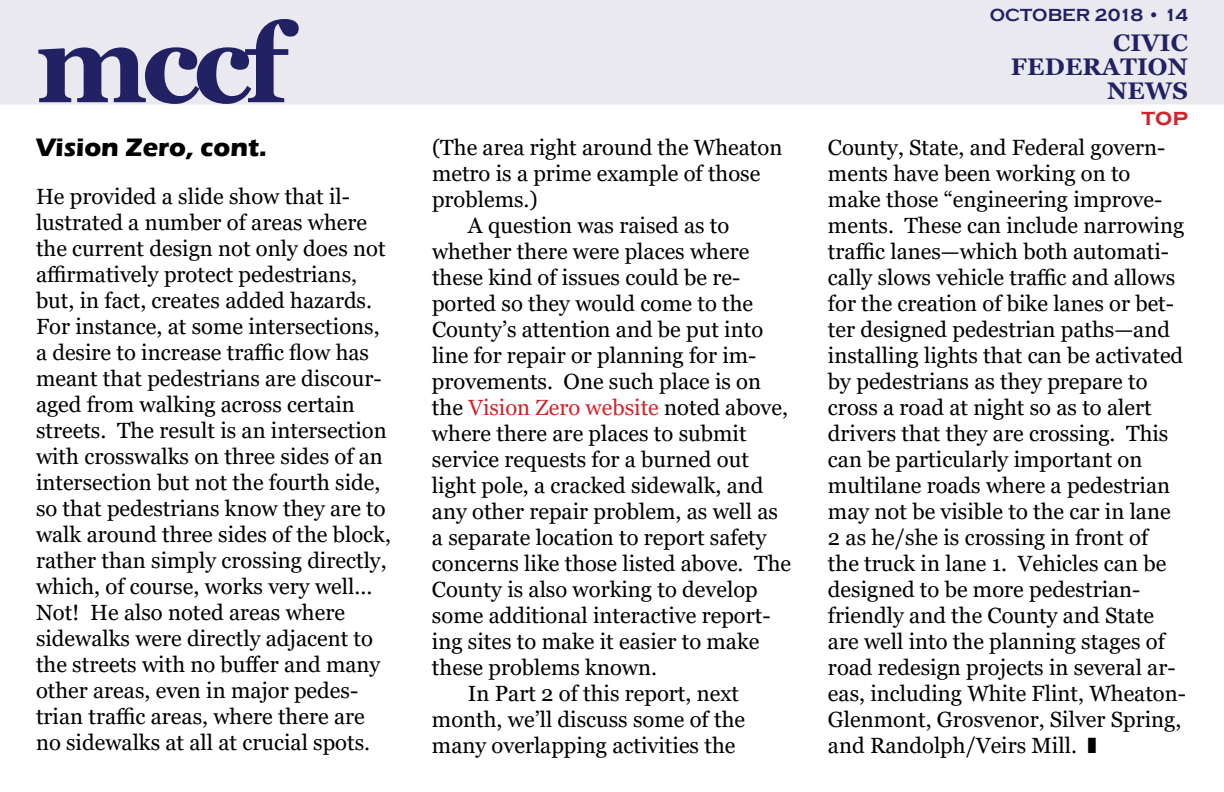
<style>
.page{position:relative;width:1224px;height:792px;background:#fff}
.page>*{position:absolute;margin:0;border:0;box-sizing:border-box;transform-origin:0 0}
.t1{font:700 110px "Georgia";color:#212163}
.t2{font:700 26px "Eras ITC";color:#000}
.t3{font:700 24px/24px "Georgia";letter-spacing:.01em;color:#212163;text-align:right}
.t4{font:700 24px "Copperplate Gothic";color:#d2232a}
.t5{font:22px/26px "Georgia";color:#000}
.t6{font:22px "Georgia";color:#d2232a}
.t7{font:700 18px "Copperplate Gothic";color:#212163}
.s1{color:#000}
</style>
<div class="page">
<div style="left:0;top:0;width:1224px;height:104px;background:#e9e9ef"></div>
<h1 class="t1" style="left:36px;top:-7px;width:264px">MCCF</h1>
<p class="t2" style="left:36px;top:133px;width:232px">Vision Zero, cont.</p>
<p class="t5" style="left:36px;top:184px;width:357px">He provided a slide show that il&shy;lustrated a number of areas where the current design not only does not affirmatively protect pedestrians, but, in fact, creates added hazards.<br>For instance, at some intersections, a desire to increase traffic flow has meant that pedestrians are discour&shy;aged from walking across certain streets. The result is an intersection with crosswalks on three sides of an intersection but not the fourth side, so that pedestrians know they are to walk around three sides of the block, rather than simply crossing directly, which, of course, works very well...<br>Not! He also noted areas where sidewalks were directly adjacent to the streets with no buffer and many other areas, even in major pedes&shy;trian traffic areas, where there are no sidewalks at all at crucial spots.</p>
<p class="t5" style="left:432px;top:135px;width:352px">(The area right around the Wheaton</p>
<p class="t5" style="left:432px;top:161px;width:330px">metro is a prime example of those</p>
<p class="t5" style="left:432px;top:187px;width:107px">problems.)</p>
<p class="t5" style="left:468px;top:213px;width:263px">A question was raised as to</p>
<p class="t5" style="left:432px;top:239px;width:319px">whether there were places where</p>
<p class="t5" style="left:432px;top:265px;width:310px">these kind of issues could be re-</p>
<p class="t5" style="left:432px;top:291px;width:323px">ported so they would come to the</p>
<p class="t5" style="left:432px;top:317px;width:333px">County’s attention and be put into</p>
<p class="t5" style="left:432px;top:343px;width:326px">line for repair or planning for im-</p>
<p class="t5" style="left:432px;top:369px;width:331px">provements. One such place is on</p>
<p class="t6" style="left:432px;top:394px;width:358px"><span class="s1">the</span> Vision Zero website <span class="s1">noted above,</span></p>
<p class="t5" style="left:432px;top:421px;width:316px">where there are places to submit</p>
<p class="t5" style="left:432px;top:447px;width:318px">service requests for a burned out</p>
<p class="t5" style="left:432px;top:473px;width:333px">light pole, a cracked sidewalk, and</p>
<p class="t5" style="left:432px;top:499px;width:347px">any other repair problem, as well as</p>
<p class="t5" style="left:432px;top:525px;width:336px">a separate location to report safety</p>
<p class="t5" style="left:432px;top:551px;width:361px">concerns like those listed above. The</p>
<p class="t5" style="left:432px;top:577px;width:327px">County is also working to develop</p>
<p class="t5" style="left:432px;top:603px;width:340px">some additional interactive report-</p>
<p class="t5" style="left:432px;top:629px;width:329px">ing sites to make it easier to make</p>
<p class="t5" style="left:432px;top:655px;width:227px">these problems known.</p>
<p class="t5" style="left:468px;top:681px;width:273px">In Part 2 of this report, next</p>
<p class="t5" style="left:432px;top:707px;width:315px">month, we’ll discuss some of the</p>
<p class="t5" style="left:432px;top:733px;width:305px">many overlapping activities the</p>
<p class="t7" style="left:990px;top:5px;width:200px">OCTOBER 2018 • 14</p>
<p class="t3" style="left:1011px;top:30px;width:179px">CIVIC<br>FEDERATION<br>NEWS</p>
<p class="t4" style="left:1142px;top:104px;width:48px">TOP</p>
<p class="t5" style="left:828px;top:135px;width:360px">County, State, and Federal govern&shy;ments have been working on to make those “engineering improve&shy;ments. These can include narrowing traffic lanes—which both automati&shy;cally slows vehicle traffic and allows for the creation of bike lanes or bet&shy;ter designed pedestrian paths—and installing lights that can be activated by pedestrians as they prepare to cross a road at night so as to alert drivers that they are crossing. This can be particularly important on multilane roads where a pedestrian may not be visible to the car in lane 2 as he/she is crossing in front of<br>the truck in lane 1. Vehicles can be designed to be more pedestrian&shy;friendly and the County and State are well into the planning stages of road redesign projects in several ar&shy;eas, including White Flint, Wheaton-Glenmont, Grosvenor, Silver Spring, and Randolph/Veirs Mill.</p>
</div>
